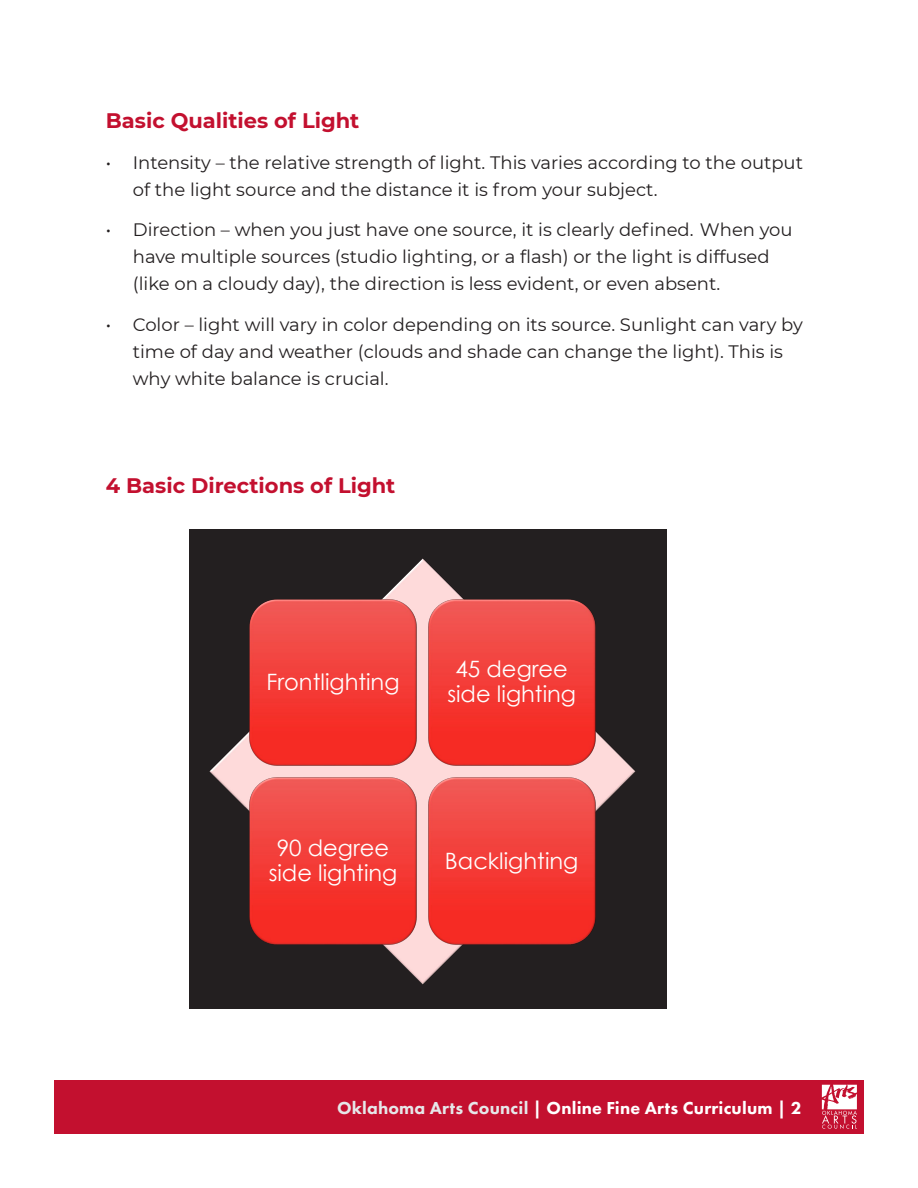
<style>
.page{position:relative;width:918px;height:1188px;background:#fff}
.page>*{position:absolute;margin:0;border:0;box-sizing:border-box;transform-origin:0 0}
.t1{font:22.5px/24.9px "Century Gothic";color:#fff;text-align:center}
.activities{font:700 21px "Montserrat";color:#c3102f}
.t2{font:18px/27px "Montserrat";color:#231f20}
.t3{font:800 18px "Futura PT";letter-spacing:.01em;color:#fff}
.s1{color:#e6e7e9}
</style>
<div class="page">
<div style="left:54px;top:1080px;width:810px;height:54px;background:#c3102f"></div>
<svg style="left:822px;top:1085px;width:35px;height:44px"></svg>
<div style="left:189px;top:529px;width:478px;height:480px;background:#231f20"></div>
<img style="left:209px;top:559px;width:426px;height:426px">
<img style="left:250px;top:599px;width:166px;height:167px">
<img style="left:428px;top:599px;width:167px;height:167px">
<img style="left:250px;top:778px;width:166px;height:166px">
<img style="left:428px;top:778px;width:167px;height:166px">
<p class="activities" style="left:106px;top:106px;width:255px">Basic Qualities of Light</p>
<p class="t2" style="left:133px;top:148px;width:672px;text-indent:-27px">• Intensity – the relative strength of light. This varies according to the output of the light source and the distance it is from your subject.</p>
<p class="t2" style="left:133px;top:216px;width:661px;text-indent:-27px">• Direction – when you just have one source, it is clearly defined. When you have multiple sources (studio lighting, or a flash) or the light is diffused (like on a cloudy day), the direction is less evident, or even absent.</p>
<p class="t2" style="left:133px;top:310px;width:672px;text-indent:-27px">• Color – light will vary in color depending on its source. Sunlight can vary by time of day and weather (clouds and shade can change the light). This is why white balance is crucial.</p>
<p class="activities" style="left:106px;top:470px;width:291px">4 Basic Directions of Light</p>
<p class="t1" style="left:267px;top:669px;width:135px">Frontlighting</p>
<p class="t1" style="left:447px;top:656px;width:130px">45 degree side lighting</p>
<p class="t1" style="left:269px;top:835px;width:130px">90 degree side lighting</p>
<p class="t1" style="left:445px;top:848px;width:135px">Backlighting</p>
<p class="t3" style="left:337px;top:1097px;width:466px"><span class="s1">Oklahoma Arts Council</span> | Online Fine Arts Curriculum | 2</p>
</div>
